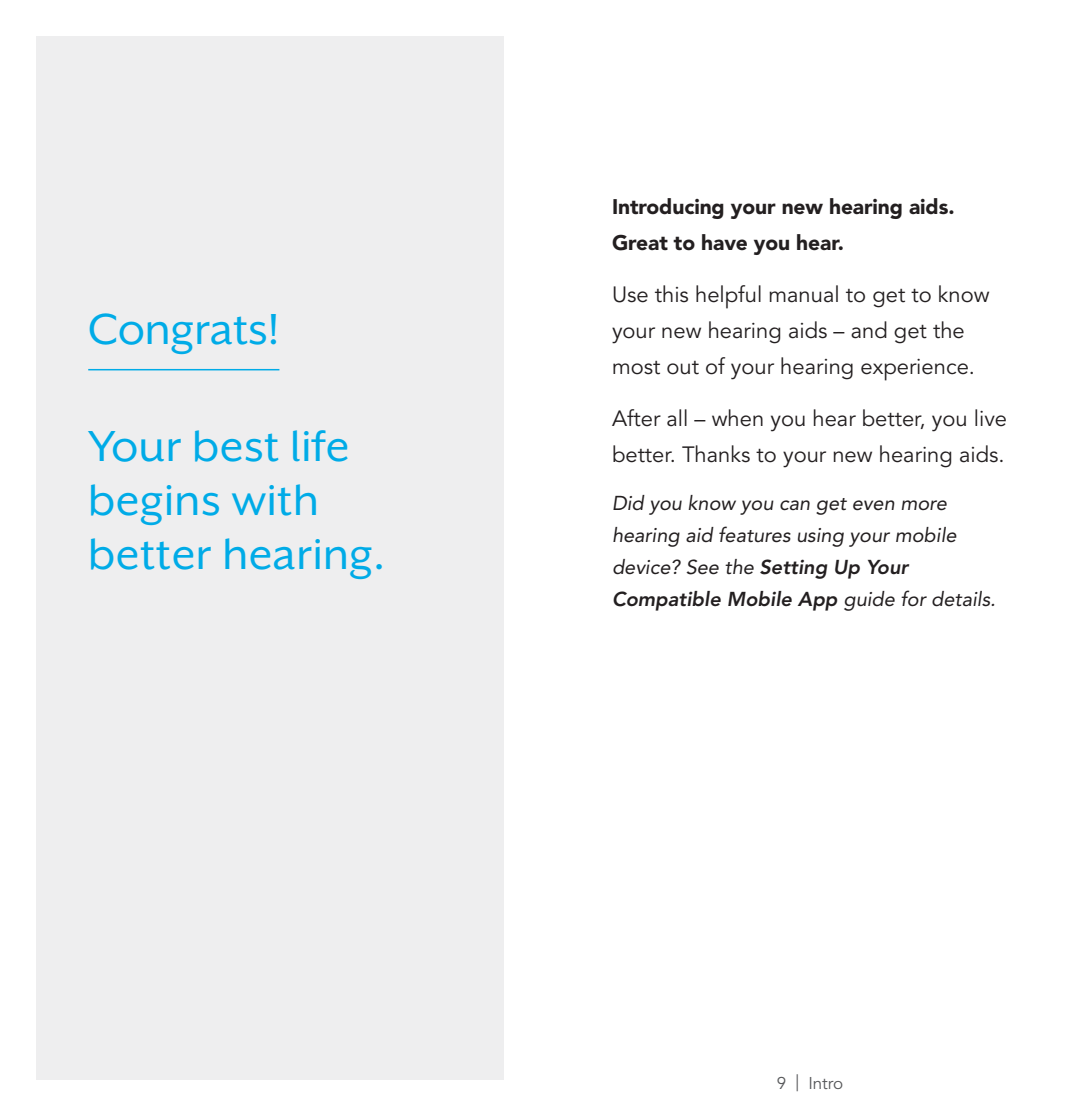
<style>
.page{position:relative;width:1080px;height:1116px;background:#fff}
.page>*{position:absolute;margin:0;border:0;box-sizing:border-box;transform-origin:0 0}
.t1{font:50px/54px "Mr Eaves XL San OT";letter-spacing:.01em;color:#00abe7}
.Intro_Body_Copy{font:22px/36px "Avenir LT SLI Std Book";color:#231f20}
.Intro_Headline{font:21px/36px "Avenir LT SLI Std Black";letter-spacing:-.005em;color:#231f20}
.Intro_Body_Copy-2{font:20px/32px "Avenir LT SLI Std Oblique";color:#231f20}
.t2{font:17px "Avenir LT SLI Std Book";letter-spacing:-.005em;color:#57585a}
.s1{font-family:"Avenir LT SLI Std Heavy";font-style:italic}
</style>
<div class="page">
<div style="left:36px;top:36px;width:468px;height:1044px;background:#eeeeef"></div>
<hr style="left:88px;top:369px;width:191px;height:1px;background:#00abe7">
<p class="t1" style="left:88px;top:302px;width:193px">Congrats!</p>
<p class="t1" style="left:88px;top:419px;width:298px">Your best life begins with better hearing.</p>
<p class="Intro_Headline" style="left:612px;top:188px;width:344px">Introducing your new hearing aids.<br>Great to have you hear.</p>
<p class="Intro_Body_Copy" style="left:612px;top:277px;width:379px">Use this helpful manual to get to know your new hearing aids – and get the most out of your hearing experience.</p>
<p class="Intro_Body_Copy" style="left:612px;top:401px;width:397px">After all – when you hear better, you live better. Thanks to your new hearing aids.</p>
<p class="Intro_Body_Copy-2" style="left:612px;top:488px;width:385px">Did you know you can get even more hearing aid features using your mobile device? See the <span class="s1">Setting Up Your Compatible Mobile App</span> guide for details.</p>
<p class="t2" style="left:777px;top:1073px;width:68px">9 | Intro</p>
</div>
